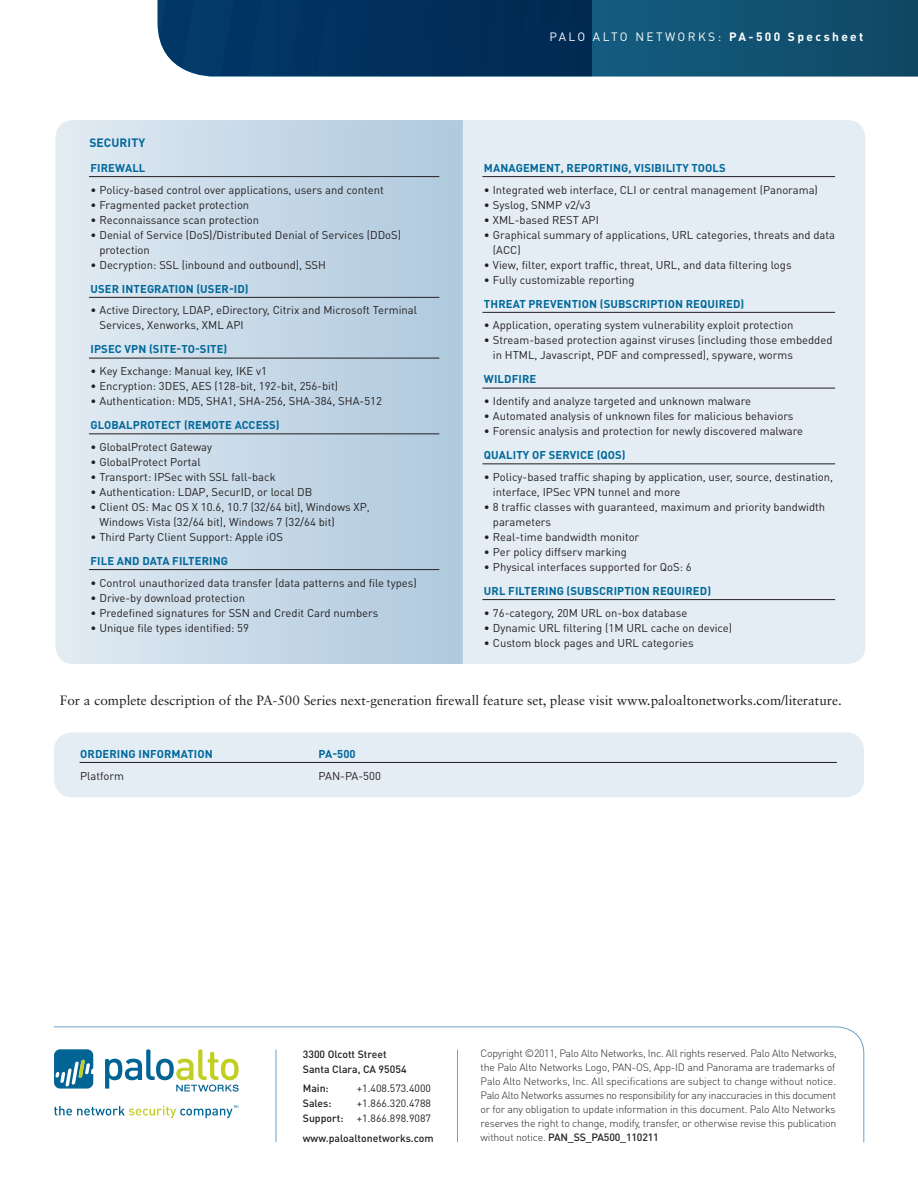
<style>
.page{position:relative;width:918px;height:1188px;background:#fff}
.page>*{position:absolute;margin:0;border:0;box-sizing:border-box;transform-origin:0 0}
.text__no_indent{font:13.5px "Sabon LT Std";color:#231f20}
.t1{font:12px "DINOT";letter-spacing:.2em;color:#fff}
.text__no_indent-2{font:700 12px "DINOT";letter-spacing:.01em;color:#00689a}
.specs_text{font:11.25px/15px "DINOT";color:#231f20}
.specs_subhead{font:700 11.25px "DINOT";letter-spacing:.01em;color:#00689a}
.specs_subhead2{font:700 11.25px "DINOT";letter-spacing:.01em;color:#00689a}
.bullets__space_after{font:300 10.5px/14px "DINOT";letter-spacing:-.02em;color:#231f20}
.t2{font:500 10.5px/15px "DINOT";color:#231f20}
.t3{font:10.5px "DINOT";color:#231f20}
.s1{font-weight:700}
.s2{font-weight:500}
</style>
<div class="page">
<div style="left:55px;top:120px;width:810px;height:544px;background:#e4edf4;border-radius:18px"></div>
<svg style="left:55px;top:120px;width:408px;height:544px"></svg>
<hr style="left:89px;top:176px;width:350px;height:1px;background:#231f20">
<hr style="left:89px;top:297px;width:350px;height:1px;background:#231f20">
<hr style="left:89px;top:358px;width:350px;height:1px;background:#231f20">
<hr style="left:89px;top:434px;width:350px;height:1px;background:#231f20">
<hr style="left:89px;top:569px;width:350px;height:1px;background:#231f20">
<hr style="left:482px;top:176px;width:353px;height:1px;background:#231f20">
<hr style="left:482px;top:312px;width:353px;height:1px;background:#231f20">
<hr style="left:482px;top:388px;width:353px;height:1px;background:#231f20">
<hr style="left:482px;top:464px;width:353px;height:1px;background:#231f20">
<hr style="left:482px;top:599px;width:353px;height:1px;background:#231f20">
<svg style="left:158px;top:0;width:760px;height:76px;background:#0a4167"></svg>
<svg style="left:53px;top:1026px;width:811px;height:117px"></svg>
<hr style="left:457px;top:1050px;width:1px;height:92px;background:#6ba1c5">
<hr style="left:276px;top:1050px;width:1px;height:92px;background:#6ba1c5">
<div style="left:54px;top:732px;width:810px;height:65px;background:#e4edf4;border-radius:18px"></div>
<hr style="left:80px;top:762px;width:757px;height:1px;background:#231f20">
<p class="text__no_indent-2" style="left:89px;top:134px;width:57px">SECURITY</p>
<p class="specs_subhead" style="left:91px;top:160px;width:56px">FIREWALL</p>
<p class="specs_text" style="left:90px;top:182px;width:295px">• Policy-based control over applications, users and content</p>
<p class="specs_text" style="left:90px;top:197px;width:160px">• Fragmented packet protection</p>
<p class="specs_text" style="left:90px;top:212px;width:170px">• Reconnaissance scan protection</p>
<p class="specs_text" style="left:99px;top:227px;width:303px;text-indent:-9px">• Denial of Service (DoS)/Distributed Denial of Services (DDoS) protection</p>
<p class="specs_text" style="left:90px;top:257px;width:237px">• Decryption: SSL (inbound and outbound), SSH</p>
<p class="specs_subhead" style="left:91px;top:281px;width:160px">USER INTEGRATION (USER-ID)</p>
<p class="specs_text" style="left:99px;top:302px;width:319px;text-indent:-9px">• Active Directory, LDAP, eDirectory, Citrix and Microsoft Terminal<br>Services, Xenworks, XML API</p>
<p class="specs_subhead" style="left:91px;top:342px;width:138px">IPSEC VPN (SITE-TO-SITE)</p>
<p class="specs_text" style="left:90px;top:363px;width:178px">• Key Exchange: Manual key, IKE v1</p>
<p class="specs_text" style="left:90px;top:378px;width:249px">• Encryption: 3DES, AES (128-bit, 192-bit, 256-bit)</p>
<p class="specs_text" style="left:90px;top:393px;width:293px">• Authentication: MD5, SHA1, SHA-256, SHA-384, SHA-512</p>
<p class="specs_subhead" style="left:91px;top:417px;width:191px">GLOBALPROTECT (REMOTE ACCESS)</p>
<p class="specs_text" style="left:90px;top:439px;width:123px">• GlobalProtect Gateway</p>
<p class="specs_text" style="left:90px;top:454px;width:112px">• GlobalProtect Portal</p>
<p class="specs_text" style="left:90px;top:469px;width:187px">• Transport: IPSec with SSL fall-back</p>
<p class="specs_text" style="left:90px;top:484px;width:223px">• Authentication: LDAP, SecurID, or local DB</p>
<p class="specs_text" style="left:99px;top:499px;width:272px;text-indent:-9px">• Client OS: Mac OS X 10.6, 10.7 (32/64 bit), Windows XP,<br>Windows Vista (32/64 bit), Windows 7 (32/64 bit)</p>
<p class="specs_text" style="left:90px;top:529px;width:194px">• Third Party Client Support: Apple iOS</p>
<p class="specs_subhead" style="left:91px;top:553px;width:139px">FILE AND DATA FILTERING</p>
<p class="specs_text" style="left:90px;top:575px;width:328px">• Control unauthorized data transfer (data patterns and file types)</p>
<p class="specs_text" style="left:90px;top:590px;width:156px">• Drive-by download protection</p>
<p class="specs_text" style="left:90px;top:605px;width:289px">• Predefined signatures for SSN and Credit Card numbers</p>
<p class="specs_text" style="left:90px;top:620px;width:160px">• Unique file types identified: 59</p>
<p class="t1" style="left:549px;top:28px;width:316px">PALO ALTO NETWORKS: <span class="s1">PA-500 Specsheet</span></p>
<p class="specs_subhead" style="left:484px;top:160px;width:243px">MANAGEMENT, REPORTING, VISIBILITY TOOLS</p>
<p class="specs_text" style="left:484px;top:182px;width:336px">• Integrated web interface, CLI or central management (Panorama)</p>
<p class="specs_text" style="left:484px;top:197px;width:108px">• Syslog, SNMP v2/v3</p>
<p class="specs_text" style="left:484px;top:212px;width:116px">• XML-based REST API</p>
<p class="specs_text" style="left:493px;top:227px;width:344px;text-indent:-9px">• Graphical summary of applications, URL categories, threats and data (ACC)</p>
<p class="specs_text" style="left:484px;top:257px;width:309px">• View, filter, export traffic, threat, URL, and data filtering logs</p>
<p class="specs_text" style="left:484px;top:272px;width:152px">• Fully customizable reporting</p>
<p class="specs_subhead" style="left:484px;top:296px;width:262px">THREAT PREVENTION (SUBSCRIPTION REQUIRED)</p>
<p class="specs_text" style="left:484px;top:317px;width:311px">• Application, operating system vulnerability exploit protection</p>
<p class="specs_text" style="left:493px;top:332px;width:341px;text-indent:-9px">• Stream-based protection against viruses (including those embedded in HTML, Javascript, PDF and compressed), spyware, worms</p>
<p class="specs_subhead" style="left:484px;top:372px;width:54px">WILDFIRE</p>
<p class="specs_text" style="left:484px;top:393px;width:269px">• Identify and analyze targeted and unknown malware</p>
<p class="specs_text" style="left:484px;top:408px;width:311px">• Automated analysis of unknown files for malicious behaviors</p>
<p class="specs_text" style="left:484px;top:423px;width:321px">• Forensic analysis and protection for newly discovered malware</p>
<p class="specs_subhead" style="left:484px;top:447px;width:143px">QUALITY OF SERVICE (QOS)</p>
<p class="specs_text" style="left:493px;top:469px;width:342px;text-indent:-9px">• Policy-based traffic shaping by application, user, source, destination, interface, IPSec VPN tunnel and more</p>
<p class="specs_text" style="left:493px;top:499px;width:334px;text-indent:-9px">• 8 traffic classes with guaranteed, maximum and priority bandwidth parameters</p>
<p class="specs_text" style="left:484px;top:529px;width:157px">• Real-time bandwidth monitor</p>
<p class="specs_text" style="left:484px;top:544px;width:145px">• Per policy diffserv marking</p>
<p class="specs_text" style="left:484px;top:559px;width:209px">• Physical interfaces supported for QoS: 6</p>
<p class="specs_subhead" style="left:484px;top:583px;width:229px">URL FILTERING (SUBSCRIPTION REQUIRED)</p>
<p class="specs_text" style="left:484px;top:605px;width:205px">• 76-category, 20M URL on-box database</p>
<p class="specs_text" style="left:484px;top:620px;width:250px">• Dynamic URL filtering (1M URL cache on device)</p>
<p class="specs_text" style="left:484px;top:635px;width:211px">• Custom block pages and URL categories</p>
<p class="text__no_indent" style="left:60px;top:693px;width:784px">For a complete description of the PA-500 Series next-generation firewall feature set, please visit www.paloaltonetworks.com/literature.</p>
<p class="specs_subhead2" style="left:80px;top:746px;width:134px">ORDERING INFORMATION</p>
<p class="specs_subhead2" style="left:319px;top:746px;width:38px">PA-500</p>
<p class="specs_text" style="left:80px;top:767px;width:45px">Platform</p>
<p class="specs_text" style="left:319px;top:767px;width:64px">PAN-PA-500</p>
<p class="t2" style="left:303px;top:1046px;width:105px">3300 Olcott Street<br>Santa Clara, CA 95054</p>
<p class="t2" style="left:303px;top:1080px;width:28px">Main:</p>
<p class="t3" style="left:357px;top:1081px;width:76px">+1.408.573.4000</p>
<p class="t2" style="left:303px;top:1095px;width:30px">Sales:</p>
<p class="t3" style="left:357px;top:1096px;width:76px">+1.866.320.4788</p>
<p class="t2" style="left:303px;top:1110px;width:42px">Support:</p>
<p class="t3" style="left:357px;top:1111px;width:76px">+1.866.898.9087</p>
<p class="t2" style="left:303px;top:1130px;width:132px">www.paloaltonetworks.com</p>
<p class="bullets__space_after" style="left:481px;top:1046px;width:358px">Copyright ©2011, Palo Alto Networks, Inc. All rights reserved. Palo Alto Networks, the Palo Alto Networks Logo, PAN-OS, App-ID and Panorama are trademarks of Palo Alto Networks, Inc. All specifications are subject to change without notice.<br>Palo Alto Networks assumes no responsibility for any inaccuracies in this document or for any obligation to update information in this document. Palo Alto Networks reserves the right to change, modify, transfer, or otherwise revise this publication without notice. <span class="s2">PAN_SS_PA500_110211</span></p>
</div>
